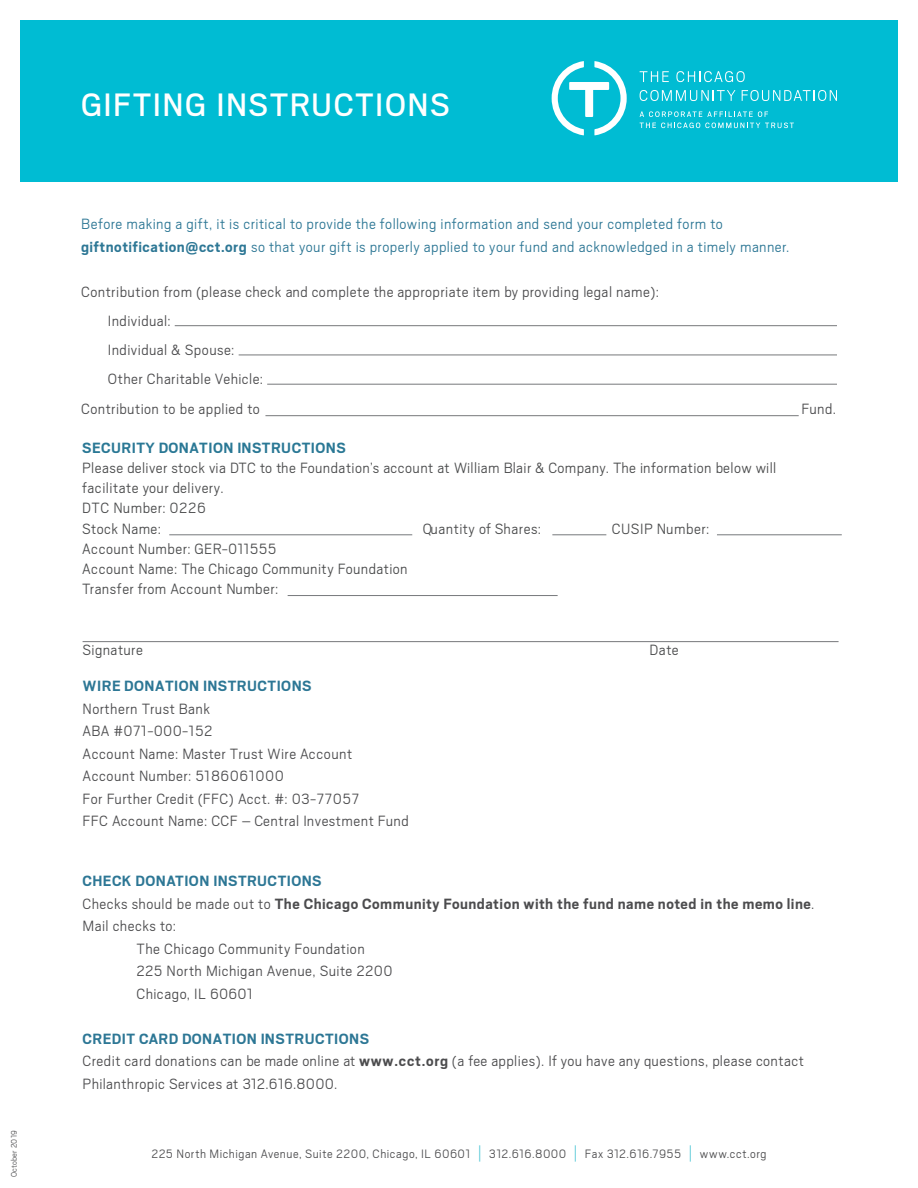
<style>
.page{position:relative;width:918px;height:1188px;background:#fff}
.page>*{position:absolute;margin:0;border:0;box-sizing:border-box;transform-origin:0 0}
.t1{font:36px "Scout";letter-spacing:.04em;color:#fff}
.t2{font:300 16.5px/22.5px "Scout";letter-spacing:.03em;color:#4c4c4e}
.t3{font:300 16.5px/20.2px "Scout";letter-spacing:.025em;color:#4b4c4d}
.t4{font:300 16.5px/22.5px "Scout";letter-spacing:.03em;color:#2d7795}
.t5{font:700 16.5px "Scout";letter-spacing:.03em;color:#4c4c4e}
.t6{font:700 16.5px "Scout";letter-spacing:.03em;color:#2d7795}
.t7{font:700 16.5px "Scout";letter-spacing:.03em;color:#2a7895}
.t8{font:300 13.5px "Scout";letter-spacing:.035em;color:#4c4c4e}
.t9{font:300 9px "Scout";letter-spacing:.025em;color:#4c4c4e}
.s1{font-weight:700}
.s2{font-weight:300}
.s3{font-weight:700;color:#2d7795}
.s4{font-size:20.25px;color:#46c3d3}
</style>
<div class="page">
<div style="left:20px;top:20px;width:878px;height:162px;background:#00bcd3"></div>
<hr style="left:175px;top:325px;width:662px;height:1px;background:#77787b">
<hr style="left:239px;top:355px;width:598px;height:1px;background:#77787b">
<hr style="left:267px;top:384px;width:570px;height:1px;background:#77787b">
<hr style="left:265px;top:415px;width:534px;height:1px;background:#77787b">
<svg style="left:552px;top:61px;width:75px;height:74px"></svg>
<svg style="left:640px;top:71px;width:29px;height:11px"></svg>
<svg style="left:676px;top:71px;width:69px;height:11px"></svg>
<svg style="left:640px;top:90px;width:95px;height:11px"></svg>
<svg style="left:640px;top:111px;width:128px;height:6px"></svg>
<svg style="left:640px;top:123px;width:154px;height:5px"></svg>
<svg style="left:742px;top:90px;width:95px;height:11px"></svg>
<hr style="left:169px;top:535px;width:243px;height:1px;background:#76787b">
<hr style="left:552px;top:535px;width:54px;height:1px;background:#76787b">
<hr style="left:717px;top:535px;width:125px;height:1px;background:#76787b">
<hr style="left:288px;top:595px;width:270px;height:1px;background:#76787b">
<hr style="left:83px;top:641px;width:756px;height:1px;background:#76787b">
<p class="t9" style="left:8px;top:1177px;width:49px;rotate:-90deg">October 2019</p>
<h1 class="t1" style="left:81px;top:81px;width:370px">GIFTING INSTRUCTIONS</h1>
<p class="t4" style="left:81px;top:212px;width:710px">Before making a gift, it is critical to provide the following information and send your completed form to <span class="s1">giftnotification@cct.org</span> so that your gift is properly applied to your fund and acknowledged in a timely manner.</p>
<p class="t2" style="left:81px;top:280px;width:580px">Contribution from (please check and complete the appropriate item by providing legal name):</p>
<p class="t2" style="left:108px;top:309px;width:64px">Individual:</p>
<p class="t2" style="left:108px;top:338px;width:128px">Individual &amp; Spouse:</p>
<p class="t2" style="left:108px;top:367px;width:157px">Other Charitable Vehicle:</p>
<p class="t2" style="left:81px;top:397px;width:180px">Contribution to be applied to</p>
<p class="t2" style="left:801px;top:397px;width:36px">Fund.</p>
<p class="t7" style="left:82px;top:437px;width:265px">SECURITY DONATION INSTRUCTIONS</p>
<p class="t3" style="left:82px;top:457px;width:696px">Please deliver stock via DTC to the Foundation’s account at William Blair &amp; Company. The information below will facilitate your delivery.<br>DTC Number: 0226<br>Stock Name:</p>
<p class="t3" style="left:423px;top:518px;width:120px">Quantity of Shares:</p>
<p class="t3" style="left:612px;top:518px;width:99px">CUSIP Number:</p>
<p class="t3" style="left:82px;top:538px;width:327px">Account Number: GER-011555<br>Account Name: The Chicago Community Foundation<br>Transfer from Account Number:</p>
<p class="t3" style="left:83px;top:639px;width:62px">Signature</p>
<p class="t3" style="left:650px;top:639px;width:31px">Date</p>
<p class="t6" style="left:82px;top:675px;width:231px">WIRE DONATION INSTRUCTIONS</p>
<p class="t2" style="left:82px;top:697px;width:328px">Northern Trust Bank<br>ABA #071-000-152<br>Account Name: Master Trust Wire Account<br>Account Number: 5186061000<br>For Further Credit (FFC) Acct. #: 03-77057<br>FFC Account Name: CCF – Central Investment Fund</p>
<p class="t6" style="left:82px;top:870px;width:241px">CHECK DONATION INSTRUCTIONS</p>
<p class="t5" style="left:82px;top:893px;width:733px"><span class="s2">Checks should be made out to</span> The Chicago Community Foundation with the fund name noted in the memo line<span class="s2">.</span></p>
<p class="t2" style="left:82px;top:914px;width:95px">Mail checks to:</p>
<p class="t2" style="left:137px;top:937px;width:230px">The Chicago Community Foundation</p>
<p class="t2" style="left:137px;top:959px;width:258px">225 North Michigan Avenue, Suite 2200</p>
<p class="t2" style="left:137px;top:982px;width:118px">Chicago, IL 60601</p>
<p class="t2" style="left:82px;top:1027px;width:723px"><span class="s3">CREDIT CARD DONATION INSTRUCTIONS<br></span>Credit card donations can be made online at <span class="s1">www.cct.org</span> (a fee applies). If you have any questions, please contact<br>Philanthropic Services at 312.616.8000.</p>
<p class="t8" style="left:151px;top:1145px;width:617px">225 North Michigan Avenue, Suite 2200, Chicago, IL 60601 <span class="s4">|</span> 312.616.8000 <span class="s4">|</span> Fax 312.616.7955 <span class="s4">|</span> www.cct.org</p>
</div>
